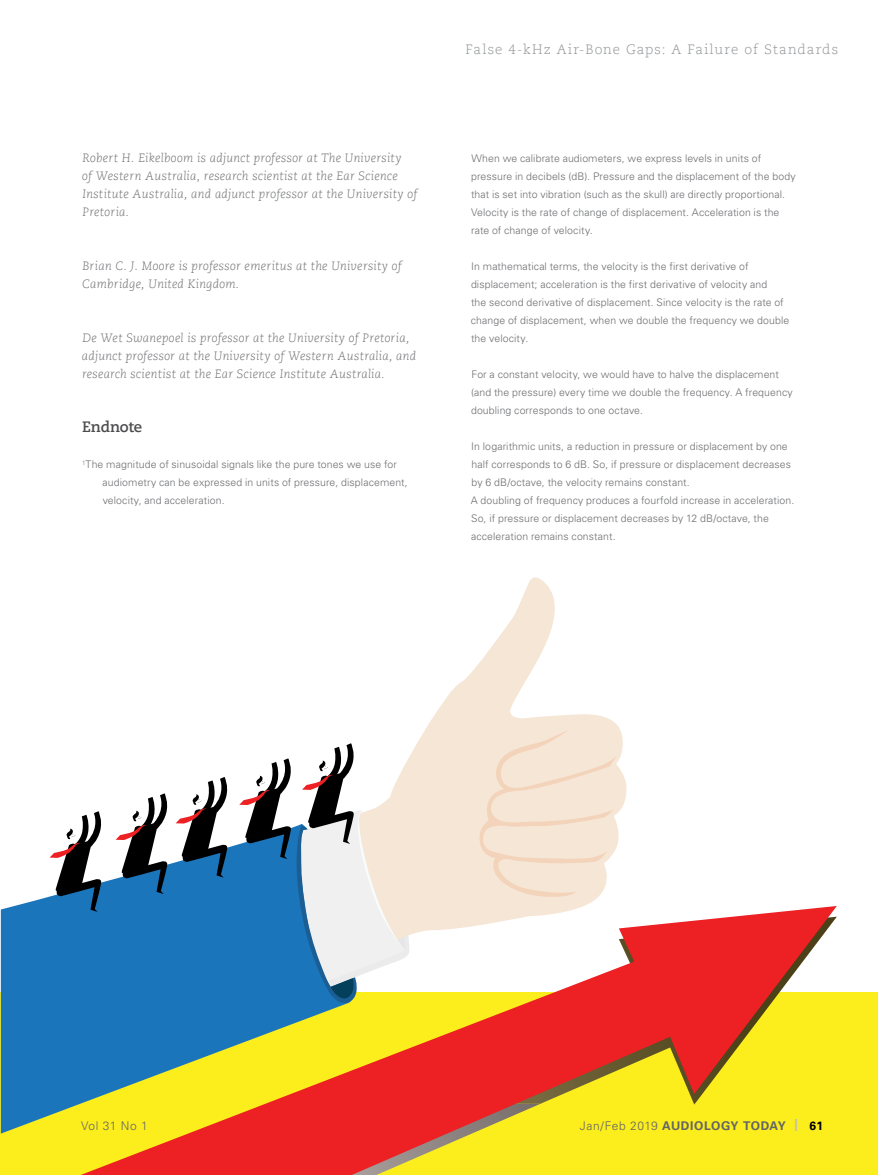
<style>
.page{position:relative;width:878px;height:1175px;background:#fff}
.page>*{position:absolute;margin:0;border:0;box-sizing:border-box;transform-origin:0 0}
.t1{font:700 15px "Caecilia Com 75";letter-spacing:-.015em;color:#4d4d4f}
.t2{font:300 13.5px "Caecilia Com 45";letter-spacing:.08em;color:#939598}
.t3{font:italic 300 12px/18px "Caecilia Com 46";letter-spacing:.02em;color:#6d6e71}
.t4{font:700 12px "Univers LT Std";letter-spacing:.035em;color:#636466}
.t5{font:300 12px "Univers LT Std";letter-spacing:.035em;color:#636466}
.t6{font:300 10.5px/18px "Univers LT Std";letter-spacing:.01em;color:#6d6e71}
.s1{font-weight:300}
.s2{color:#bcbec0}
.s3{color:#000}
</style>
<div class="page">
<div style="left:1px;top:992px;width:877px;height:182px;background:#fcee1d"></div>
<svg style="left:83px;top:906px;width:753px;height:268px"></svg>
<svg style="left:175px;top:577px;width:452px;height:491px"></svg>
<svg style="left:478px;top:730px;width:138px;height:167px"></svg>
<svg style="left:1px;top:824px;width:350px;height:309px;fill:#1a75bb"></svg>
<svg style="left:239px;top:738px;width:171px;height:270px"></svg>
<svg style="left:176px;top:772px;width:53px;height:105px"></svg>
<svg style="left:116px;top:793px;width:53px;height:101px"></svg>
<svg style="left:50px;top:811px;width:53px;height:101px"></svg>
<p class="t3" style="left:82px;top:149px;width:337px">Robert H. Eikelboom is adjunct professor at The University<br>of Western Australia, research scientist at the Ear Science Institute Australia, and adjunct professor at the University of Pretoria.</p>
<p class="t3" style="left:82px;top:257px;width:321px">Brian C. J. Moore is professor emeritus at the University of<br>Cambridge, United Kingdom.</p>
<p class="t3" style="left:82px;top:329px;width:336px">De Wet Swanepoel is professor at the University of Pretoria, adjunct professor at the University of Western Australia, and research scientist at the Ear Science Institute Australia.</p>
<h1 class="t1" style="left:82px;top:417px;width:62px">Endnote</h1>
<p class="t6" style="left:103px;top:455px;width:307px;text-indent:-20px"><sup>1</sup>The magnitude of sinusoidal signals like the pure tones we use for audiometry can be expressed in units of pressure, displacement, velocity, and acceleration.</p>
<p class="t2" style="left:465px;top:40px;width:374px">False 4-kHz Air-Bone Gaps: A Failure of Standards</p>
<p class="t6" style="left:471px;top:149px;width:326px">When we calibrate audiometers, we express levels in units of pressure in decibels (dB). Pressure and the displacement of the body that is set into vibration (such as the skull) are directly proportional.<br>Velocity is the rate of change of displacement. Acceleration is the rate of change of velocity.</p>
<p class="t6" style="left:471px;top:257px;width:320px">In mathematical terms, the velocity is the first derivative of displacement; acceleration is the first derivative of velocity and<br>the second derivative of displacement. Since velocity is the rate of change of displacement, when we double the frequency we double the velocity.</p>
<p class="t6" style="left:471px;top:365px;width:323px">For a constant velocity, we would have to halve the displacement (and the pressure) every time we double the frequency. A frequency doubling corresponds to one octave.</p>
<p class="t6" style="left:471px;top:437px;width:325px">In logarithmic units, a reduction in pressure or displacement by one half corresponds to 6 dB. So, if pressure or displacement decreases by 6 dB/octave, the velocity remains constant.<br>A doubling of frequency produces a fourfold increase in acceleration.<br>So, if pressure or displacement decreases by 12 dB/octave, the acceleration remains constant.</p>
<p class="t5" style="left:81px;top:1118px;width:68px">Vol 31 No 1</p>
<p class="t4" style="left:580px;top:1118px;width:245px"><span class="s1">Jan/Feb 2019</span> AUDIOLOGY TODAY <span class="s2">|</span> <span class="s3">61</span></p>
</div>
